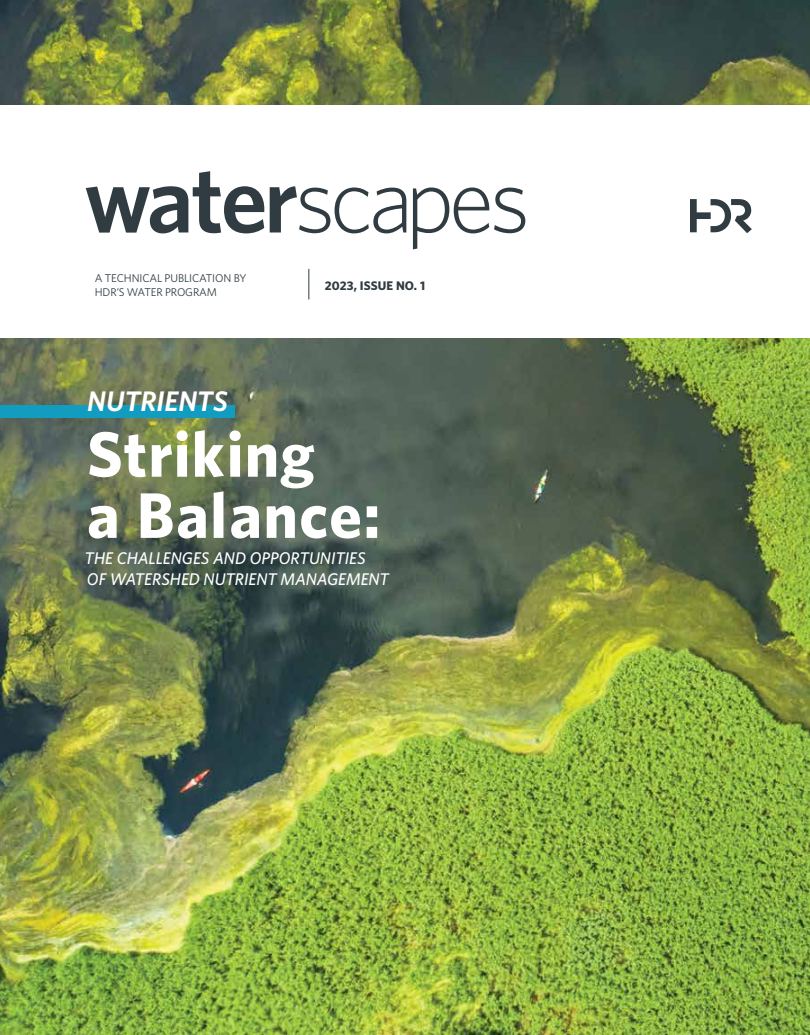
<style>
.page{position:relative;width:810px;height:1035px;background:#fff}
.page>*{position:absolute;margin:0;border:0;box-sizing:border-box;transform-origin:0 0}
.t1{font:300 93.75px "Whitney";letter-spacing:-.06em;color:#303c42}
.t2{font:700 64.5px/61.1px "Whitney";letter-spacing:.02em;color:#fff}
.t3{font:italic 600 28.38px "Whitney";color:#fff}
.t4{font:italic 500 16.88px/20.4px "Whitney";letter-spacing:-.005em;color:#fff}
.t5{font:700 12.5px "Whitney";letter-spacing:.01em;color:#303c42}
.t6{font:11.25px/13.5px "Whitney";letter-spacing:-.01em;color:#303c42}
.s1{font-weight:600}
</style>
<div class="page">
<img style="left:0;top:0;width:810px;height:1035px">
<div style="left:0;top:405px;width:235px;height:12px;background:#129dc0"></div>
<div style="left:0;top:105px;width:810px;height:233px;background:#fff"></div>
<svg style="left:690px;top:199px;width:62px;height:34px"></svg>
<hr style="left:309px;top:269px;width:1px;height:30px;background:#303c42">
<h1 class="t1" style="left:84px;top:137px;width:448px"><span class="s1">water</span>scapes</h1>
<p class="t6" style="left:95px;top:272px;width:153px">A TECHNICAL PUBLICATION BY<br>HDR’S WATER PROGRAM</p>
<p class="t5" style="left:325px;top:277px;width:102px">2023, ISSUE NO. 1</p>
<h3 class="t3" style="left:87px;top:383px;width:142px">NUTRIENTS</h3>
<h2 class="t2" style="left:87px;top:422px;width:295px">Striking<br>a Balance:</h2>
<p class="t4" style="left:85px;top:548px;width:306px">THE CHALLENGES AND OPPORTUNITIES<br>OF WATERSHED NUTRIENT MANAGEMENT</p>
</div>
